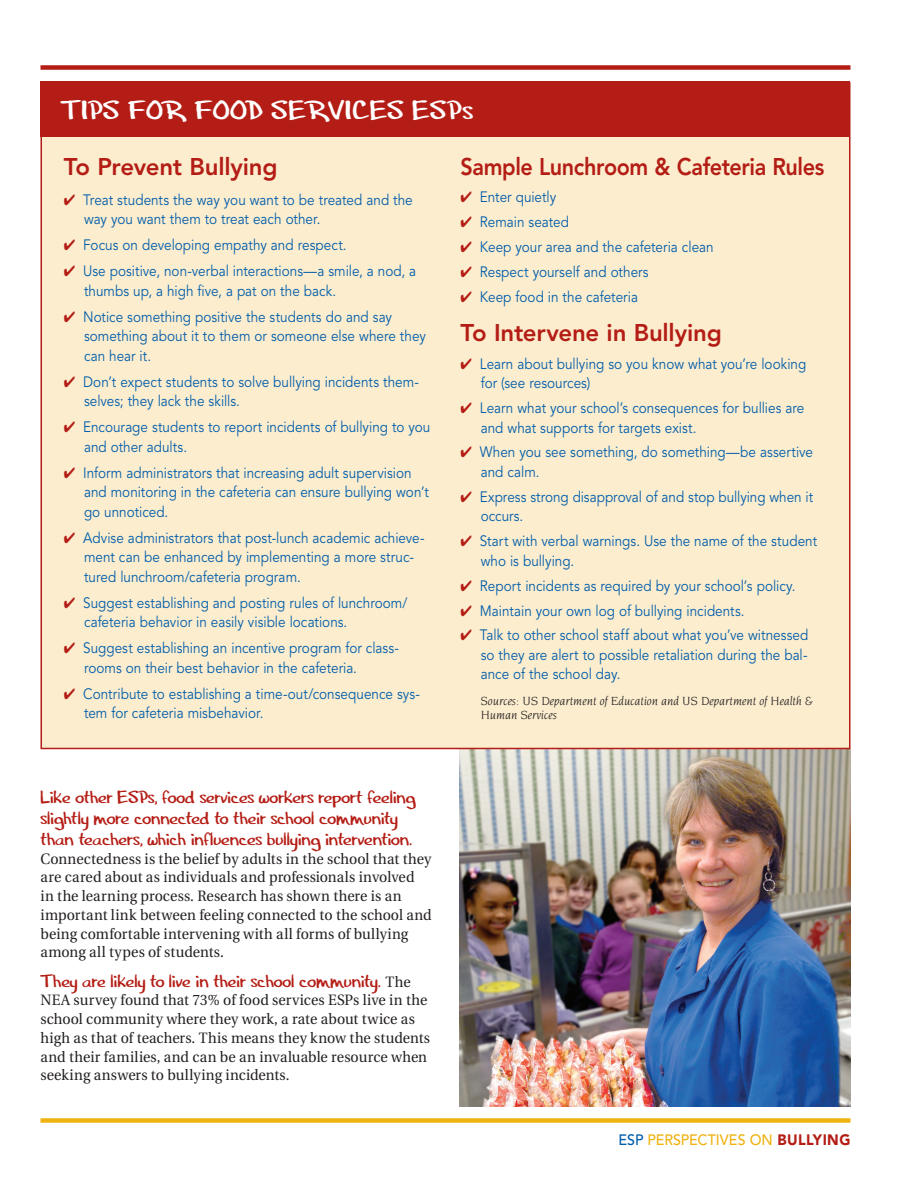
<style>
.page{position:relative;width:918px;height:1188px;background:#fff}
.page>*{position:absolute;margin:0;border:0;box-sizing:border-box;transform-origin:0 0}
.SubHead{font:27px "bosilmarker";letter-spacing:.02em;color:#fff}
.subtitle{font:800 24px "Avenir";letter-spacing:-.015em;color:#b41d15}
.subtitle-2{font:800 24px "Avenir";letter-spacing:-.015em;color:#b41d15;scale:.9 1}
.What_Said{font:18px/21px "bosilmarker";letter-spacing:-.015em;color:#b41d15;scale:.95 1}
.tips_bullets{font:15px/19.5px "Avenir";color:#015dab;scale:.9 1}
.What_Said-2{font:15px/18.8px "Utopia";letter-spacing:.005em;color:#231f20;scale:.95 1}
.t1{font:500 15px "Avenir";letter-spacing:-.005em;color:#efb211;scale:.95 1}
.Sources_text_list{font:italic 12.75px/13.5px "Novarese";color:#231f20}
.s1{color:#b41d15}
.s2{font-family:"Utopia";font-size:15px;color:#231f20}
.s3{color:#015dab}
.s4{font-weight:900;color:#b41d15}
</style>
<div class="page">
<div style="left:40px;top:65px;width:810px;height:5px;background:#b41d15"></div>
<div style="left:40px;top:1118px;width:810px;height:5px;background:#efb211"></div>
<img style="left:459px;top:749px;width:391px;height:358px">
<div style="left:41px;top:83px;width:809px;height:665px;background:#fcedce"></div>
<div style="left:40px;top:81px;width:810px;height:55px;background:#b41d15"></div>
<p class="SubHead" style="left:61px;top:98px;width:414px">TIPS FOR FOOD SERVICES ESPs</p>
<p class="subtitle" style="left:64px;top:152px;width:215px">To Prevent Bullying</p>
<p class="tips_bullets" style="left:84px;top:190px;width:367px;text-indent:-20px"><span class="s1">✔</span> Treat students the way you want to be treated and the way you want them to treat each other.</p>
<p class="tips_bullets" style="left:64px;top:236px;width:316px"><span class="s1">✔</span> Focus on developing empathy and respect.</p>
<p class="tips_bullets" style="left:84px;top:262px;width:371px;text-indent:-20px"><span class="s1">✔</span> Use positive, non-verbal interactions—a smile, a nod, a thumbs up, a high five, a pat on the back.</p>
<p class="tips_bullets" style="left:84px;top:307px;width:381px;text-indent:-20px"><span class="s1">✔</span> Notice something positive the students do and say something about it to them or someone else where they can hear it.</p>
<p class="tips_bullets" style="left:84px;top:372px;width:374px;text-indent:-20px"><span class="s1">✔</span> Don’t expect students to solve bullying incidents them&shy;selves; they lack the skills.</p>
<p class="tips_bullets" style="left:84px;top:418px;width:386px;text-indent:-20px"><span class="s1">✔</span> Encourage students to report incidents of bullying to you and other adults.</p>
<p class="tips_bullets" style="left:84px;top:463px;width:385px;text-indent:-20px"><span class="s1">✔</span> Inform administrators that increasing adult supervision and monitoring in the cafeteria can ensure bullying won’t go unnoticed.</p>
<p class="tips_bullets" style="left:84px;top:528px;width:380px;text-indent:-20px"><span class="s1">✔</span> Advise administrators that post-lunch academic achieve&shy;ment can be enhanced by implementing a more struc&shy;tured lunchroom/cafeteria program.</p>
<p class="tips_bullets" style="left:84px;top:593px;width:361px;text-indent:-20px"><span class="s1">✔</span> Suggest establishing and posting rules of lunchroom/ cafeteria behavior in easily visible locations.</p>
<p class="tips_bullets" style="left:84px;top:639px;width:352px;text-indent:-20px"><span class="s1">✔</span> Suggest establishing an incentive program for class&shy;rooms on their best behavior in the cafeteria.</p>
<p class="tips_bullets" style="left:84px;top:684px;width:375px;text-indent:-20px"><span class="s1">✔</span> Contribute to establishing a time-out/consequence sys&shy;tem for cafeteria misbehavior.</p>
<p class="What_Said" style="left:40px;top:789px;width:396px">Like other ESPs, food services workers report feeling slightly more connected to their school community than teachers, which influences bullying intervention.</p>
<p class="What_Said-2" style="left:40px;top:850px;width:413px">Connectedness is the belief by adults in the school that they are cared about as individuals and professionals involved in the learning process. Research has shown there is an important link between feeling connected to the school and being comfortable intervening with all forms of bullying among all types of students.</p>
<p class="What_Said" style="left:40px;top:972px;width:391px">They are likely to live in their school community. <span class="s2">The</span></p>
<p class="What_Said-2" style="left:40px;top:991px;width:412px">NEA survey found that 73% of food services ESPs live in the school community where they work, a rate about twice as high as that of teachers. This means they know the students and their families, and can be an invaluable resource when seeking answers to bullying incidents.</p>
<p class="subtitle-2" style="left:460px;top:152px;width:406px">Sample Lunchroom &amp; Cafeteria Rules</p>
<p class="tips_bullets" style="left:460px;top:188px;width:108px"><span class="s1">✔</span> Enter quietly</p>
<p class="tips_bullets" style="left:460px;top:213px;width:122px"><span class="s1">✔</span> Remain seated</p>
<p class="tips_bullets" style="left:460px;top:238px;width:283px"><span class="s1">✔</span> Keep your area and the cafeteria clean</p>
<p class="tips_bullets" style="left:460px;top:262px;width:211px"><span class="s1">✔</span> Respect yourself and others</p>
<p class="tips_bullets" style="left:460px;top:287px;width:199px"><span class="s1">✔</span> Keep food in the cafeteria</p>
<p class="subtitle" style="left:460px;top:319px;width:263px">To Intervene in Bullying</p>
<p class="tips_bullets" style="left:481px;top:354px;width:363px;text-indent:-20px"><span class="s1">✔</span> Learn about bullying so you know what you’re looking for (see resources)</p>
<p class="tips_bullets" style="left:481px;top:399px;width:361px;text-indent:-20px"><span class="s1">✔</span> Learn what your school’s consequences for bullies are and what supports for targets exist.</p>
<p class="tips_bullets" style="left:481px;top:443px;width:371px;text-indent:-20px"><span class="s1">✔</span> When you see something, do something—be assertive and calm.</p>
<p class="tips_bullets" style="left:481px;top:487px;width:371px;text-indent:-20px"><span class="s1">✔</span> Express strong disapproval of and stop bullying when it occurs.</p>
<p class="tips_bullets" style="left:481px;top:532px;width:375px;text-indent:-20px"><span class="s1">✔</span> Start with verbal warnings. Use the name of the student who is bullying.</p>
<p class="tips_bullets" style="left:460px;top:576px;width:374px"><span class="s1">✔</span> Report incidents as required by your school’s policy.</p>
<p class="tips_bullets" style="left:460px;top:601px;width:317px"><span class="s1">✔</span> Maintain your own log of bullying incidents.</p>
<p class="tips_bullets" style="left:481px;top:626px;width:366px;text-align:justify;text-indent:-20px"><span class="s1">✔</span> Talk to other school staff about what you’ve witnessed so they are alert to possible retaliation during the bal&shy;ance of the school day.</p>
<p class="Sources_text_list" style="left:481px;top:694px;width:334px">Sources: US Department of Education and US Department of Health &amp;<br>Human Services</p>
<p class="t1" style="left:619px;top:1132px;width:246px"><span class="s3">ESP</span> PERSPECTIVES ON <span class="s4">BULLYING</span></p>
</div>
